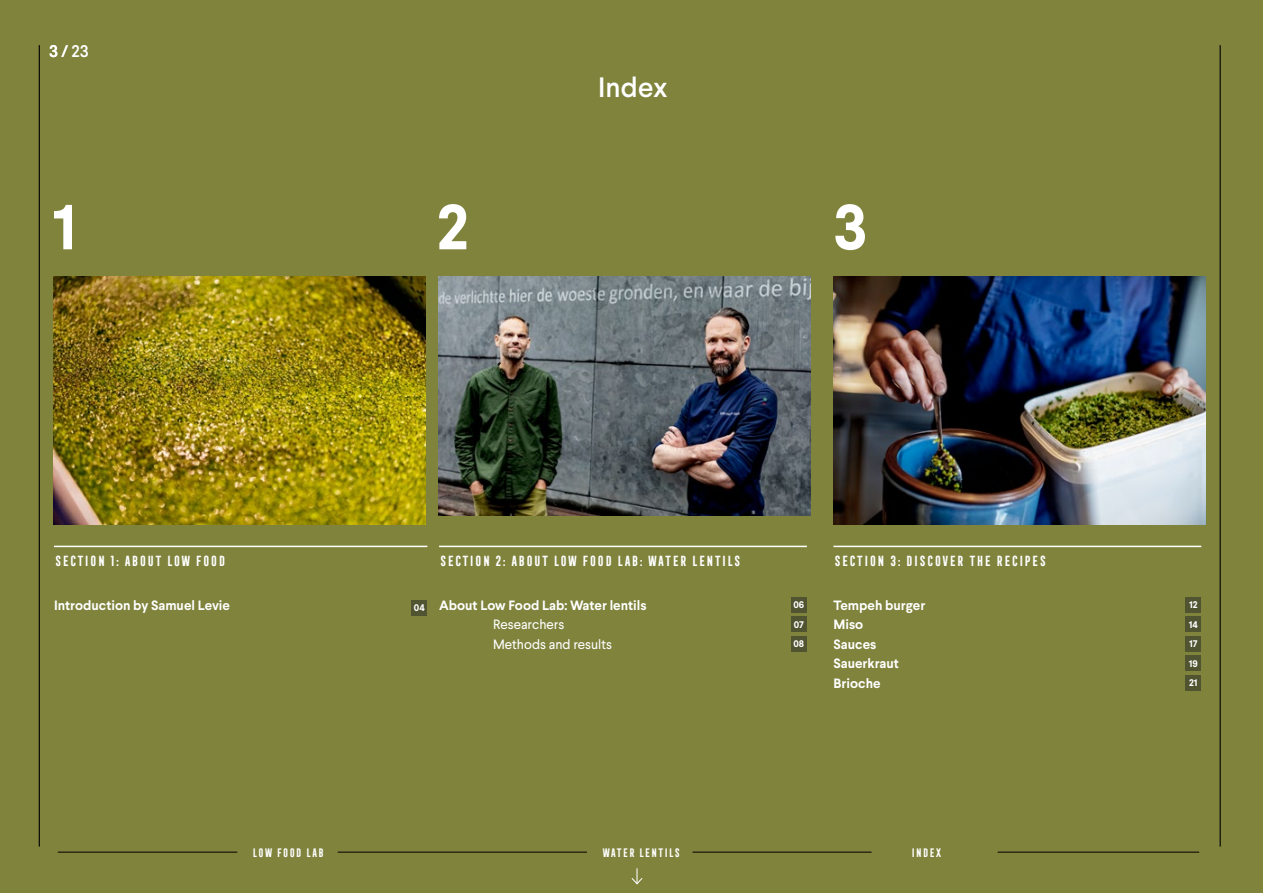
<style>
.page{position:relative;width:1263px;height:893px;background:#7f833c}
.page>*{position:absolute;margin:0;border:0;box-sizing:border-box;transform-origin:0 0}
.t1{font:700 63.45px "Larsseit";color:#fff}
.t2{font:500 28.05px "Larsseit";letter-spacing:.01em;color:#fff}
.t3{font:500 16.8px "Larsseit";color:#fff}
.t4{font:700 13.5px "Larsseit";color:#fff}
.t5{font:700 13.5px "Frontage Condensed";letter-spacing:.01em;color:#fff}
.t6{font:13.5px "Larsseit";color:#fff}
.t7{font:700 11.4px "Frontage Condensed";letter-spacing:.01em;color:#fff}
.t8{font:700 9.6px "Larsseit";color:#fff}
</style>
<div class="page">
<img style="left:833px;top:277px;width:372px;height:247px">
<hr style="left:39px;top:45px;width:1px;height:802px;background:#000">
<hr style="left:1219px;top:45px;width:2px;height:802px;background:#000">
<hr style="left:54px;top:546px;width:373px;height:1px;background:#fff">
<div style="left:411px;top:600px;width:16px;height:16px;background:#515431"></div>
<hr style="left:439px;top:546px;width:368px;height:1px;background:#fff">
<div style="left:791px;top:597px;width:16px;height:16px;background:#515431"></div>
<div style="left:791px;top:616px;width:16px;height:16px;background:#515431"></div>
<div style="left:791px;top:636px;width:16px;height:16px;background:#515431"></div>
<img style="left:438px;top:277px;width:372px;height:238px">
<img style="left:53px;top:277px;width:372px;height:247px">
<hr style="left:693px;top:852px;width:178px;height:1px;background:#000">
<hr style="left:998px;top:852px;width:201px;height:1px;background:#000">
<svg style="left:631px;top:868px;width:12px;height:17px"></svg>
<hr style="left:58px;top:852px;width:179px;height:1px;background:#000">
<hr style="left:338px;top:852px;width:249px;height:1px;background:#000">
<hr style="left:833px;top:546px;width:368px;height:1px;background:#fff">
<div style="left:1185px;top:597px;width:16px;height:16px;background:#515431"></div>
<div style="left:1185px;top:616px;width:16px;height:16px;background:#515431"></div>
<div style="left:1185px;top:636px;width:16px;height:16px;background:#515431"></div>
<div style="left:1185px;top:655px;width:16px;height:16px;background:#515431"></div>
<div style="left:1185px;top:675px;width:16px;height:16px;background:#515431"></div>
<p class="t3" style="left:49px;top:41px;width:41px">3 / 23</p>
<h2 class="t2" style="left:598px;top:69px;width:71px">Index</h2>
<h1 class="t1" style="left:52px;top:185px;width:26px">1</h1>
<h1 class="t1" style="left:437px;top:185px;width:33px">2</h1>
<h1 class="t1" style="left:833px;top:185px;width:36px">3</h1>
<p class="t5" style="left:54px;top:554px;width:173px">SECTION 1: ABOUT LOW FOOD</p>
<p class="t4" style="left:54px;top:596px;width:177px">Introduction by Samuel Levie</p>
<p class="t8" style="left:414px;top:601px;width:12px">04</p>
<p class="t5" style="left:439px;top:554px;width:303px">SECTION 2: ABOUT LOW FOOD LAB: WATER LENTILS</p>
<p class="t4" style="left:439px;top:596px;width:209px">About Low Food Lab: Water lentils</p>
<p class="t8" style="left:793px;top:598px;width:12px">06</p>
<p class="t6" style="left:493px;top:616px;width:73px">Researchers</p>
<p class="t8" style="left:794px;top:618px;width:12px">07</p>
<p class="t6" style="left:493px;top:635px;width:120px">Methods and results</p>
<p class="t8" style="left:793px;top:637px;width:12px">08</p>
<p class="t5" style="left:833px;top:554px;width:214px">SECTION 3: DISCOVER THE RECIPES</p>
<p class="t4" style="left:833px;top:596px;width:93px">Tempeh burger</p>
<p class="t8" style="left:1189px;top:598px;width:10px">12</p>
<p class="t4" style="left:833px;top:615px;width:31px">Miso</p>
<p class="t8" style="left:1189px;top:618px;width:11px">14</p>
<p class="t4" style="left:833px;top:635px;width:44px">Sauces</p>
<p class="t8" style="left:1189px;top:637px;width:10px">17</p>
<p class="t4" style="left:833px;top:654px;width:67px">Sauerkraut</p>
<p class="t8" style="left:1189px;top:657px;width:11px">19</p>
<p class="t4" style="left:833px;top:674px;width:49px">Brioche</p>
<p class="t8" style="left:1189px;top:676px;width:10px">21</p>
<p class="t7" style="left:252px;top:846px;width:74px">LOW FOOD LAB</p>
<p class="t7" style="left:602px;top:846px;width:80px">WATER LENTILS</p>
<p class="t7" style="left:911px;top:846px;width:32px">INDEX</p>
</div>
